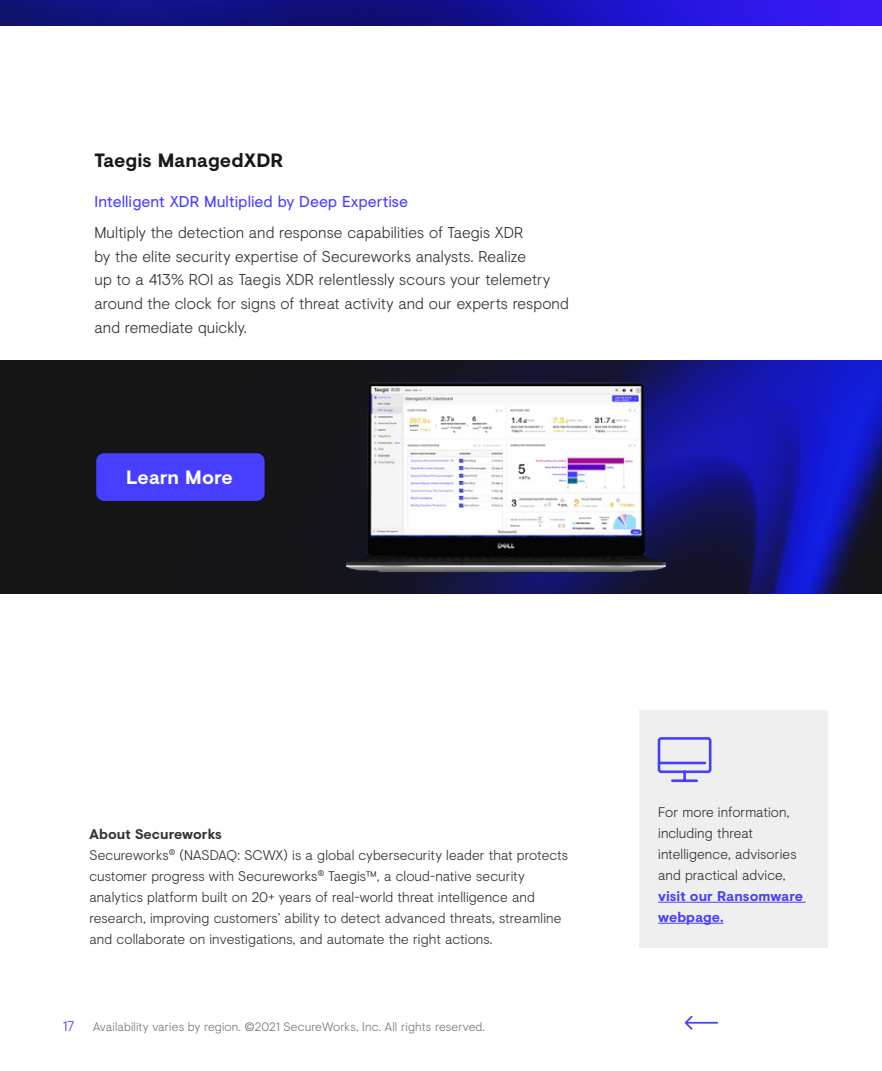
<style>
.page{position:relative;width:882px;height:1071px;background:#fff}
.page>*{position:absolute;margin:0;border:0;box-sizing:border-box;transform-origin:0 0}
.t1{font:700 19.25px "Visuelt";color:#181818}
.t2{font:700 19.25px "Visuelt";letter-spacing:-.005em;color:#fff}
.t3{font:300 15.75px/23.6px "Visuelt";letter-spacing:.005em;color:#333}
.t4{font:15.75px "Visuelt";color:#473eff}
.t5{font:300 14px/21px "Visuelt";letter-spacing:.005em;color:#333}
.t6{font:700 14px/21px "Visuelt";color:#473eff}
.t7{font:300 14px "Visuelt";color:#473eff}
.t8{font:300 12.25px "Visuelt";letter-spacing:.01em;color:#787878}
.s1{font-weight:700}
</style>
<div class="page">
<hr style="left:686px;top:1022px;width:31px;height:2px;background:#473eff">
<svg style="left:684px;top:1016px;width:10px;height:14px"></svg>
<img style="left:0;top:0;width:882px;height:25px">
<img style="left:0;top:361px;width:882px;height:232px">
<img style="left:284px;top:360px;width:446px;height:234px">
<div style="left:96px;top:453px;width:169px;height:48px;background:#473eff;border-radius:8px"></div>
<div style="left:639px;top:710px;width:189px;height:238px;background:#efefef"></div>
<hr style="left:658px;top:902px;width:148px;height:1px;background:#473eff">
<hr style="left:658px;top:923px;width:66px;height:1px;background:#473eff">
<svg style="left:657px;top:737px;width:55px;height:46px"></svg>
<h1 class="t1" style="left:94px;top:146px;width:190px">Taegis ManagedXDR</h1>
<p class="t4" style="left:94px;top:190px;width:315px">Intelligent XDR Multiplied by Deep Expertise</p>
<p class="t3" style="left:94px;top:220px;width:476px">Multiply the detection and response capabilities of Taegis XDR<br>by the elite security expertise of Secureworks analysts. Realize<br>up to a 413% ROI as Taegis XDR relentlessly scours your telemetry around the clock for signs of threat activity and our experts respond and remediate quickly.</p>
<h1 class="t2" style="left:126px;top:463px;width:108px">Learn More</h1>
<p class="t5" style="left:89px;top:822px;width:480px"><span class="s1">About Secureworks<br></span>Secureworks<sup>®</sup> (NASDAQ: SCWX) is a global cybersecurity leader that protects customer progress with Secureworks<sup>®</sup> Taegis™, a cloud-native security analytics platform built on 20+ years of real-world threat intelligence and research, improving customers’ ability to detect advanced threats, streamline and collaborate on investigations, and automate the right actions.</p>
<p class="t7" style="left:63px;top:1016px;width:13px">17</p>
<p class="t8" style="left:93px;top:1017px;width:393px">Availability varies by region. ©2021 SecureWorks, Inc. All rights reserved.</p>
<p class="t5" style="left:658px;top:801px;width:140px">For more information, including threat intelligence, advisories and practical advice,</p>
<p class="t6" style="left:658px;top:885px;width:146px">visit our Ransomware webpage.</p>
</div>
